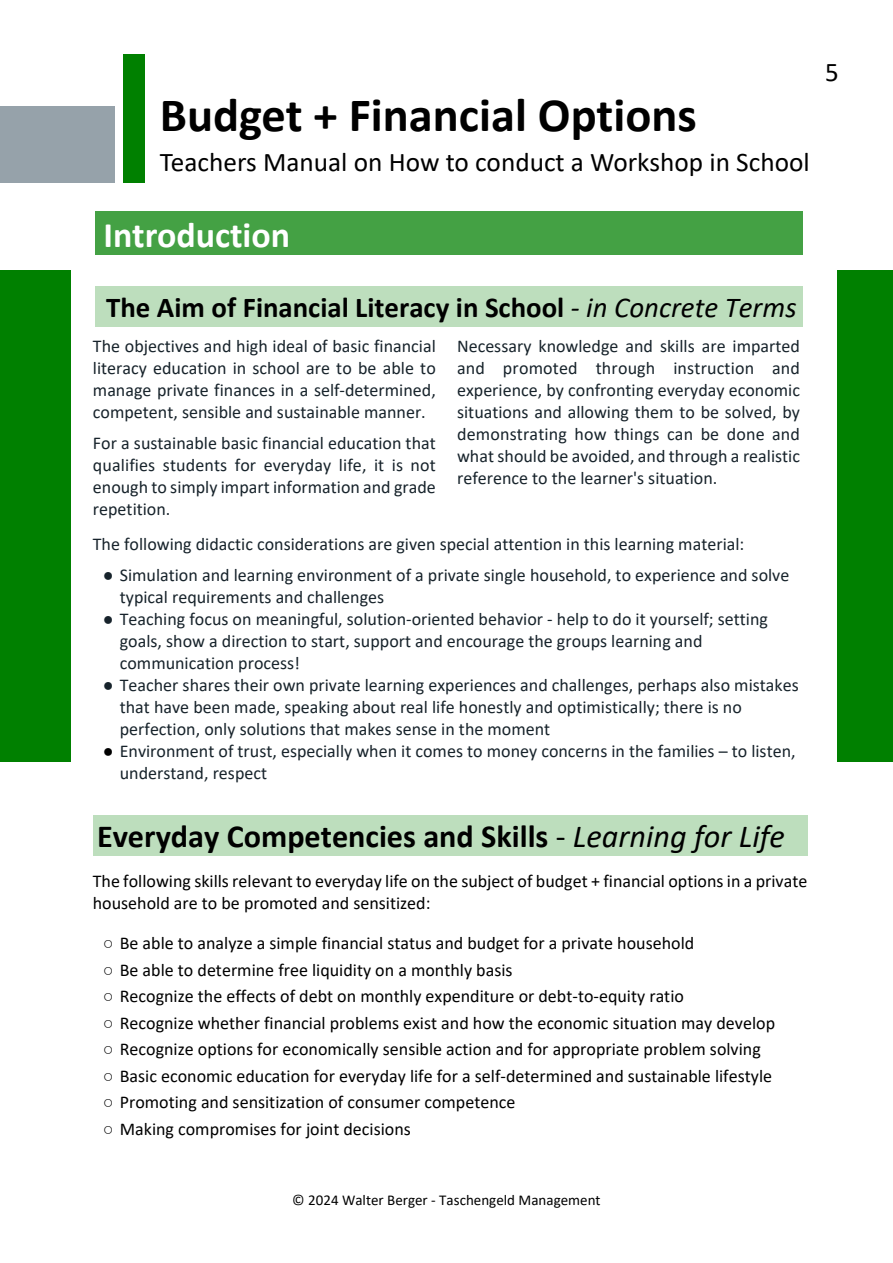
<style>
.page{position:relative;width:893px;height:1263px;background:#fff}
.page>*{position:absolute;margin:0;border:0;box-sizing:border-box;transform-origin:0 0}
.t1{font:700 48px "Calibri";color:#000}
.t2{font:700 36px "Calibri";color:#fff}
.t3{font:700 32.25px "Calibri";color:#000}
.t4{font:700 28.8px "Calibri";color:#000}
.t5{font:27px "Calibri";color:#000}
.t6{font:18px/22px "Calibri";color:#17232b}
.t7{font:18px/22px "Calibri";color:#000}
.t8{font:15px "Calibri";color:#000}
.s1{font-weight:400;font-style:italic}
.s2{font-family:"Times New Roman"}
.s3{font-family:"Times New Roman";font-style:italic;color:#000}
.s4{font-weight:400}
</style>
<div class="page">
<div style="left:0;top:270px;width:892px;height:492px;background:#008000"></div>
<div style="left:71px;top:184px;width:766px;height:978px;background:#fff"></div>
<div style="left:95px;top:286px;width:707px;height:41px;background:#bddebd"></div>
<div style="left:93px;top:815px;width:714px;height:41px;background:#bddebd"></div>
<div style="left:95px;top:211px;width:707px;height:44px;background:#44a144"></div>
<div style="left:0;top:106px;width:115px;height:77px;background:#96a2aa"></div>
<div style="left:124px;top:54px;width:21px;height:129px;background:#008000"></div>
<h1 class="t1" style="left:160px;top:95px;width:538px">Budget + Financial Options</h1>
<h3 class="t5" style="left:160px;top:151px;width:651px">Teachers Manual on How to conduct a Workshop in School</h3>
<h2 class="t2" style="left:104px;top:220px;width:188px">Introduction</h2>
<h3 class="t5" style="left:825px;top:61px;width:15px">5</h3>
<h3 class="t4" style="left:106px;top:295px;width:692px">The Aim of Financial Literacy in School <span class="s1">- in Concrete Terms</span></h3>
<p class="t6" style="left:93px;top:336px;width:344px;text-align:justify">The objectives and high ideal of basic financial literacy education in school are to be able to manage private finances in a self-determined, competent, sensible and sustainable manner.</p>
<p class="t6" style="left:93px;top:433px;width:344px;text-align:justify">For a sustainable basic financial education that qualifies students for everyday life, it is not enough to simply impart information and grade repetition.</p>
<p class="t6" style="left:457px;top:336px;width:344px;text-align:justify">Necessary knowledge and skills are imparted and promoted through instruction and experience, by confronting everyday economic situations and allowing them to be solved, by demonstrating how things can be done and what should be avoided, and through a realistic reference to the learner's situation.</p>
<p class="t6" style="left:93px;top:534px;width:653px">The following didactic considerations are given special attention in this learning material:</p>
<p class="t6" style="left:120px;top:565px;width:671px;text-indent:-17px"><span class="s2">●</span> Simulation and learning environment of a private single household, to experience and solve typical requirements and challenges</p>
<p class="t6" style="left:120px;top:609px;width:650px;text-indent:-17px"><span class="s2">●</span> Teaching focus on meaningful, solution-oriented behavior - help to do it yourself; setting goals, show a direction to start, support and encourage the groups learning and communication process!</p>
<p class="t6" style="left:120px;top:675px;width:680px;text-indent:-17px"><span class="s2">●</span> Teacher shares their own private learning experiences and challenges, perhaps also mistakes that have been made, speaking about real life honestly and optimistically; there is no perfection, only solutions that makes sense in the moment</p>
<p class="t6" style="left:120px;top:741px;width:677px;text-indent:-17px"><span class="s3">●</span> Environment of trust, especially when it comes to money concerns in the families – to listen, understand, respect</p>
<h3 class="t3" style="left:97px;top:823px;width:689px">Everyday Competencies and Skills <span class="s4">-</span> <span class="s1">Learning for Life</span></h3>
<p class="t7" style="left:93px;top:872px;width:716px">The following skills relevant to everyday life on the subject of budget + financial options in a private household are to be promoted and sensitized:</p>
<p class="t7" style="left:103px;top:934px;width:593px"><span class="s2">○</span> Be able to analyze a simple financial status and budget for a private household</p>
<p class="t7" style="left:103px;top:960px;width:411px"><span class="s2">○</span> Be able to determine free liquidity on a monthly basis</p>
<p class="t7" style="left:103px;top:987px;width:583px"><span class="s2">○</span> Recognize the effects of debt on monthly expenditure or debt-to-equity ratio</p>
<p class="t7" style="left:103px;top:1013px;width:674px"><span class="s2">○</span> Recognize whether financial problems exist and how the economic situation may develop</p>
<p class="t7" style="left:103px;top:1040px;width:659px"><span class="s2">○</span> Recognize options for economically sensible action and for appropriate problem solving</p>
<p class="t7" style="left:103px;top:1066px;width:671px"><span class="s2">○</span> Basic economic education for everyday life for a self-determined and sustainable lifestyle</p>
<p class="t7" style="left:103px;top:1093px;width:414px"><span class="s2">○</span> Promoting and sensitization of consumer competence</p>
<p class="t7" style="left:103px;top:1119px;width:309px"><span class="s2">○</span> Making compromises for joint decisions</p>
<p class="t8" style="left:292px;top:1194px;width:310px">© 2024 Walter Berger - Taschengeld Management</p>
</div>
